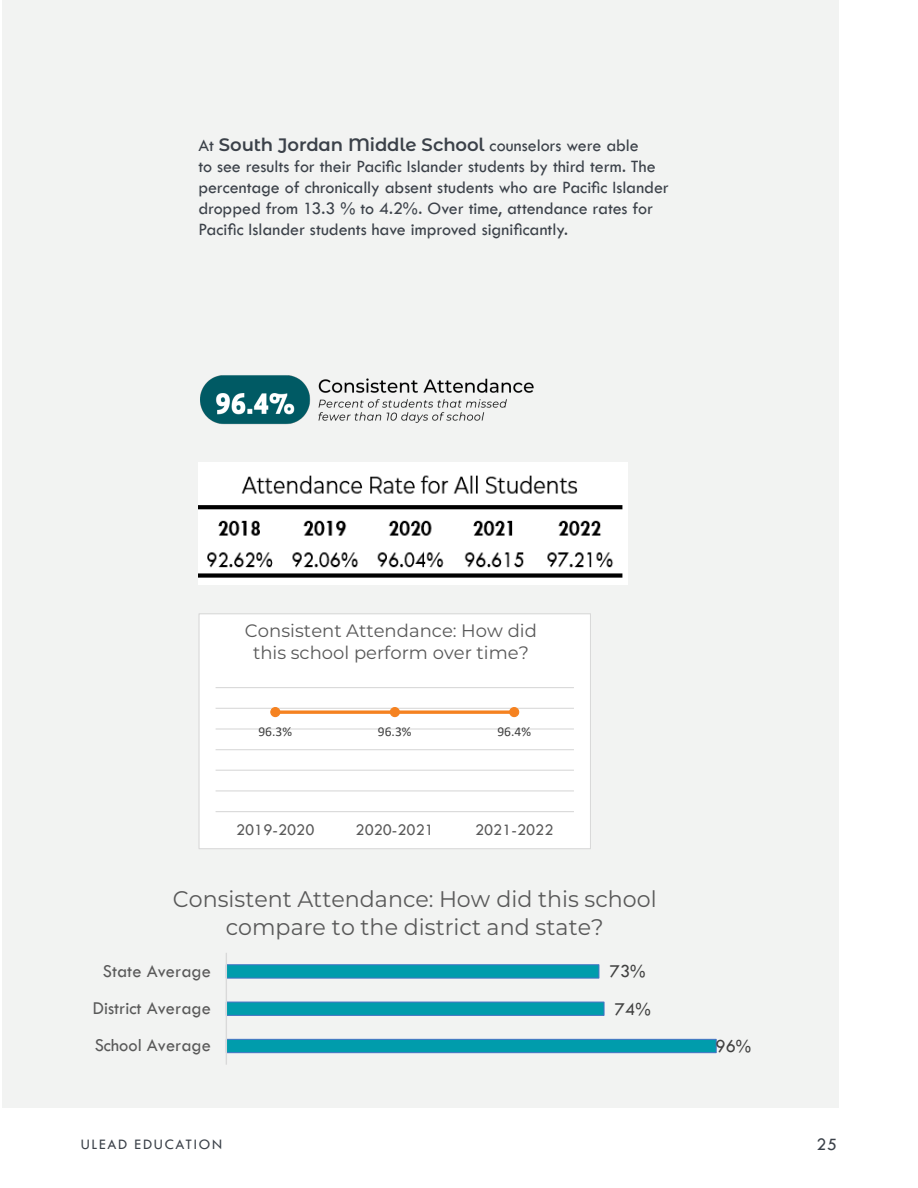
<style>
.page{position:relative;width:918px;height:1188px;background:#fff}
.page>*{position:absolute;margin:0;border:0;box-sizing:border-box;transform-origin:0 0}
.t1{font:22.65px/27.6px "Montserrat";color:#595959;text-align:center}
.t2{font:18.75px "Tw Cen";color:#595959}
.t3{font:18.75px "Tw Cen";color:#404040}
.Intro_text{font:18px/21px "Tw Cen";color:#3b4149}
.t4{font:18px/21.9px "Montserrat";color:#595959;text-align:center}
.t5{font:16.5px "Tw Cen";color:#595959}
.t6{font:15px "Tw Cen";letter-spacing:.115em;color:#3b4149}
.t7{font:13.5px "Calibri";color:#404040}
.s1{font-family:"Montserrat";font-weight:600}
</style>
<div class="page">
<div style="left:2px;top:0;width:836px;height:1107px;background:#f2f3f2"></div>
<img style="left:200px;top:375px;width:334px;height:50px">
<img style="left:198px;top:463px;width:430px;height:122px">
<div style="left:199px;top:614px;width:392px;height:235px;background:#fff"></div>
<hr style="left:216px;top:790px;width:358px;height:1px;background:#d9d9d9">
<hr style="left:216px;top:770px;width:358px;height:1px;background:#d9d9d9">
<hr style="left:216px;top:749px;width:358px;height:1px;background:#d9d9d9">
<hr style="left:216px;top:728px;width:358px;height:2px;background:#d9d9d9">
<hr style="left:216px;top:708px;width:358px;height:1px;background:#d9d9d9">
<hr style="left:216px;top:687px;width:358px;height:1px;background:#d9d9d9">
<hr style="left:216px;top:811px;width:358px;height:1px;background:#d9d9d9">
<svg style="left:280px;top:710px;width:229px;height:4px"></svg>
<div style="left:271px;top:708px;width:9px;height:9px;background:#f58220;border-radius:50%"></div>
<div style="left:270px;top:707px;width:10px;height:10px;border:1px solid #f58220;border-radius:50%"></div>
<div style="left:390px;top:708px;width:9px;height:9px;background:#f58220;border-radius:50%"></div>
<div style="left:390px;top:707px;width:10px;height:10px;border:1px solid #f58220;border-radius:50%"></div>
<div style="left:510px;top:708px;width:9px;height:9px;background:#f58220;border-radius:50%"></div>
<div style="left:509px;top:707px;width:10px;height:10px;border:1px solid #f58220;border-radius:50%"></div>
<div style="left:198px;top:613px;width:393px;height:236px;border:1px solid #d9d9d9"></div>
<svg style="left:227px;top:964px;width:490px;height:89px"></svg>
<hr style="left:226px;top:953px;width:1px;height:112px;background:#d9d9d9">
<p class="Intro_text" style="left:198px;top:135px;width:472px">At <span class="s1">South Jordan Middle School</span> counselors were able<br>to see results for their Pacific Islander students by third term. The percentage of chronically absent students who are Pacific Islander dropped from 13.3 % to 4.2%. Over time, attendance rates for Pacific Islander students have improved significantly.</p>
<p class="t4" style="left:245px;top:619px;width:294px">Consistent Attendance: How did this school perform over time?</p>
<p class="t7" style="left:258px;top:722px;width:35px">96.3%</p>
<p class="t7" style="left:378px;top:722px;width:35px">96.3%</p>
<p class="t7" style="left:497px;top:722px;width:35px">96.4%</p>
<p class="t5" style="left:236px;top:820px;width:80px">2019-2020</p>
<p class="t5" style="left:356px;top:820px;width:80px">2020-2021</p>
<p class="t5" style="left:475px;top:820px;width:80px">2021-2022</p>
<p class="t1" style="left:173px;top:885px;width:486px">Consistent Attendance: How did this school compare to the district and state?</p>
<p class="t2" style="left:103px;top:960px;width:110px">State Average</p>
<p class="t3" style="left:610px;top:960px;width:37px">73%</p>
<p class="t2" style="left:93px;top:997px;width:120px">District Average</p>
<p class="t3" style="left:615px;top:997px;width:37px">74%</p>
<p class="t2" style="left:95px;top:1034px;width:118px">School Average</p>
<p class="t3" style="left:716px;top:1035px;width:37px">96%</p>
<p class="t6" style="left:81px;top:1135px;width:143px">ULEAD EDUCATION</p>
<p class="Intro_text" style="left:817px;top:1133px;width:22px">25</p>
</div>
